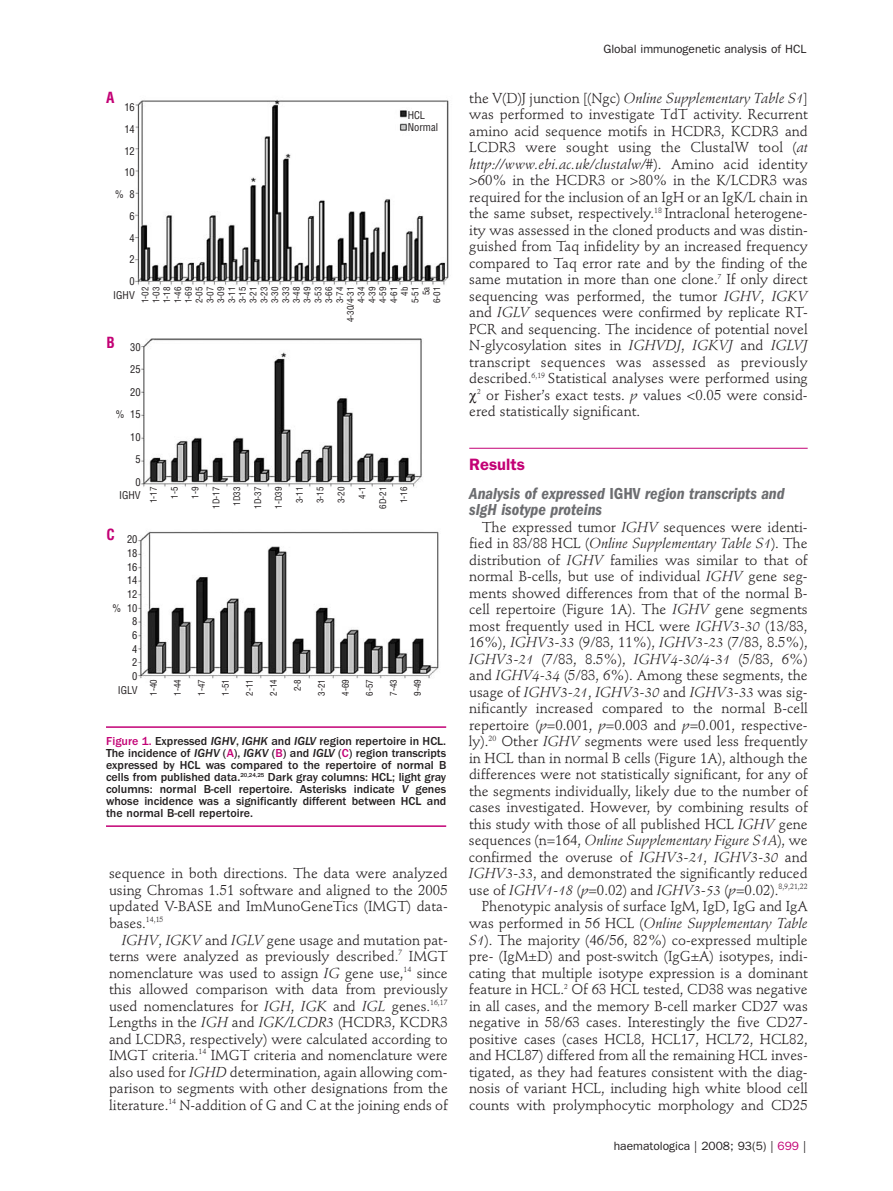
<style>
.page{position:relative;width:893px;height:1191px;background:#fff}
.page>*{position:absolute;margin:0;border:0;box-sizing:border-box;transform-origin:0 0}
.t1{font:italic 600 condensed 16.5px/29px "Franklin Gothic";color:#6c6d70}
.t2{font:700 condensed 15px "Helvetica";color:#c30175}
.t3{font:14.25px/16.5px "Stempel Schneidler";color:#231f20;text-align:justify}
.t4{font:italic 14.25px "Stempel Schneidler";color:#231f20}
.t5{font:14.25px "Stempel Schneidler";letter-spacing:.02em;color:#231f20}
.t6{font:500 12px/12px "Franklin Gothic";color:#231f20;text-align:justify}
.t7{font:12px "Franklin Gothic";color:#231f20}
.t8{font:condensed 10.5px/13.6px "Helvetica";color:#231f20;text-align:right}
.t9{font:condensed 9px/10.8px "Helvetica";color:#231f20;text-align:right}
.s1{color:#c30175}
.s2{font-style:italic}
.s3{font-style:normal}
.s4{font-style:normal;font-stretch:normal;color:#c30175}
</style>
<div class="page">
<hr style="left:469px;top:448px;width:339px;height:1px;background:#c30175">
<img style="left:134px;top:99px;width:315px;height:580px">
<hr style="left:106px;top:726px;width:340px;height:2px;background:#c30175">
<hr style="left:106px;top:825px;width:340px;height:2px;background:#c30175">
<p class="t2" style="left:106px;top:91px;width:10px">A</p>
<p class="t8" style="left:115px;top:97px;width:21px;line-height:21.8px">16<br>14<br>12<br>10 % 8<br>6<br>4<br>2<br>0</p>
<p class="t8" style="left:113px;top:289px;width:23px">IGHV</p>
<p class="t8" style="left:408px;top:109px;width:32px;line-height:12.6px;text-align:left">HCL<br>Normal</p>
<p class="t9" style="left:141px;top:322px;width:37px;rotate:-90deg">1-02<br>1-03<br>1-18<br>1-46<br>1-69<br>2-05<br>3-07<br>3-09<br>3-11<br>3-15<br>3-21<br>3-23<br>3-30<br>3-33<br>3-48<br>3-49<br>3-53<br>3-66<br>3-74<br>4-30/4-31<br>4-34<br>4-39<br>4-59<br>4-61<br>4b<br>5-51<br>5a<br>6-01</p>
<p class="t2" style="left:106px;top:337px;width:10px">B</p>
<p class="t8" style="left:116px;top:336px;width:27px;line-height:22.5px">30<br>25<br>20<br>% 15<br>10<br>5<br>0</p>
<p class="t8" style="left:119px;top:489px;width:23px">IGHV</p>
<p class="t8" style="left:113px;top:533px;width:27px">20<br>18<br>16<br>14<br>12<br>% 10<br>8<br>6<br>4<br>2<br>0<br>IGLV</p>
<p class="t2" style="left:106px;top:529px;width:10px">C</p>
<p class="t9" style="left:149px;top:503px;width:18px;rotate:-90deg">1-17</p>
<p class="t9" style="left:170px;top:498px;width:13px;rotate:-90deg">1-5</p>
<p class="t9" style="left:191px;top:498px;width:13px;rotate:-90deg">1-9</p>
<p class="t9" style="left:211px;top:508px;width:23px;rotate:-90deg">1D-17</p>
<p class="t9" style="left:232px;top:505px;width:20px;rotate:-90deg">1D33</p>
<p class="t9" style="left:253px;top:508px;width:23px;rotate:-90deg">1D-37</p>
<p class="t9" style="left:274px;top:508px;width:23px;rotate:-90deg">1-D39</p>
<p class="t9" style="left:295px;top:503px;width:18px;rotate:-90deg">3-11</p>
<p class="t9" style="left:316px;top:503px;width:18px;rotate:-90deg">3-15</p>
<p class="t9" style="left:337px;top:503px;width:18px;rotate:-90deg">3-20</p>
<p class="t9" style="left:357px;top:498px;width:13px;rotate:-90deg">4-1</p>
<p class="t9" style="left:378px;top:508px;width:23px;rotate:-90deg">6D-21</p>
<p class="t9" style="left:399px;top:503px;width:18px;rotate:-90deg">1-16</p>
<p class="t9" style="left:149px;top:696px;width:18px;rotate:-90deg">1-40</p>
<p class="t9" style="left:173px;top:696px;width:18px;rotate:-90deg">1-44</p>
<p class="t9" style="left:197px;top:696px;width:18px;rotate:-90deg">1-47</p>
<p class="t9" style="left:221px;top:696px;width:18px;rotate:-90deg">1-51</p>
<p class="t9" style="left:245px;top:696px;width:18px;rotate:-90deg">2-11</p>
<p class="t9" style="left:269px;top:696px;width:18px;rotate:-90deg">2-14</p>
<p class="t9" style="left:293px;top:691px;width:13px;rotate:-90deg">2-8</p>
<p class="t9" style="left:317px;top:696px;width:18px;rotate:-90deg">3-21</p>
<p class="t9" style="left:341px;top:696px;width:18px;rotate:-90deg">4-69</p>
<p class="t9" style="left:365px;top:696px;width:18px;rotate:-90deg">6-57</p>
<p class="t9" style="left:389px;top:696px;width:18px;rotate:-90deg">7-43</p>
<p class="t9" style="left:413px;top:696px;width:18px;rotate:-90deg">9-49</p>
<p class="t6" style="left:106px;top:736px;width:342px"><span class="s1">Figure 1.</span> Expressed <span class="s2">IGHV</span>, <span class="s2">IGHK</span> and <span class="s2">IGLV</span> region repertoire in HCL.<br>The incidence of <span class="s2">IGHV</span> (<span class="s1">A</span>), <span class="s2">IGKV</span> (<span class="s1">B</span>) and <span class="s2">IGLV</span> (<span class="s1">C</span>) region transcripts expressed by HCL was compared to the repertoire of normal B cells from published data.<sup>20,24,25</sup> Dark gray columns: HCL; light gray columns: normal B-cell repertoire. Asterisks indicate <span class="s2">V</span> genes whose incidence was a significantly different between HCL and the normal B-cell repertoire.</p>
<p class="t3" style="left:109px;top:866px;width:340px">sequence in both directions. The data were analyzed using Chromas 1.51 software and aligned to the 2005 updated V-BASE and ImMunoGeneTics (IMGT) data&shy;bases.<sup>14,15</sup></p>
<p class="t3" style="left:109px;top:932px;width:340px;text-indent:13px"><span class="s2">IGHV</span>, <span class="s2">IGKV</span> and <span class="s2">IGLV</span> gene usage and mutation pat&shy;terns were analyzed as previously described.<sup>7</sup> IMGT nomenclature was used to assign <span class="s2">IG</span> gene use,<sup>14</sup> since this allowed comparison with data from previously used nomenclatures for <span class="s2">IGH</span>, <span class="s2">IGK</span> and <span class="s2">IGL</span> genes.<sup>16,17<br></sup>Lengths in the <span class="s2">IGH</span> and <span class="s2">IGK/LCDR3</span> (HCDR3, KCDR3 and LCDR3, respectively) were calculated according to IMGT criteria.<sup>14</sup> IMGT criteria and nomenclature were also used for <span class="s2">IGHD</span> determination, again allowing com&shy;parison to segments with other designations from the literature.<sup>14</sup> N-addition of G and C at the joining ends of</p>
<p class="t7" style="left:603px;top:45px;width:205px">Global immunogenetic analysis of HCL</p>
<p class="t4" style="left:469px;top:92px;width:340px"><span class="s3">the V(D)J junction [(Ngc)</span> Online Supplementary Table S1<span class="s3">]</span></p>
<p class="t3" style="left:469px;top:107px;width:340px">was performed to investigate TdT activity. Recurrent</p>
<p class="t3" style="left:469px;top:124px;width:340px">amino acid sequence motifs in HCDR3, KCDR3 and</p>
<p class="t3" style="left:469px;top:140px;width:340px">LCDR3 were sought using the ClustalW tool (<span class="s2">at</span></p>
<p class="t4" style="left:469px;top:158px;width:340px">http://www.ebi.ac.uk/clustalw/#<span class="s3">). Amino acid identity</span></p>
<p class="t3" style="left:469px;top:173px;width:340px">&gt;60% in the HCDR3 or &gt;80% in the K/LCDR3 was</p>
<p class="t3" style="left:469px;top:190px;width:340px">required for the inclusion of an IgH or an IgK/L chain in</p>
<p class="t3" style="left:469px;top:206px;width:340px">the same subset, respectively.<sup>18</sup> Intraclonal heterogene-</p>
<p class="t3" style="left:469px;top:223px;width:340px">ity was assessed in the cloned products and was distin-</p>
<p class="t3" style="left:469px;top:239px;width:340px">guished from Taq infidelity by an increased frequency</p>
<p class="t3" style="left:469px;top:256px;width:340px">compared to Taq error rate and by the finding of the</p>
<p class="t3" style="left:469px;top:272px;width:340px">same mutation in more than one clone.<sup>7</sup> If only direct</p>
<p class="t3" style="left:469px;top:289px;width:340px">sequencing was performed, the tumor <span class="s2">IGHV</span>, <span class="s2">IGKV</span></p>
<p class="t3" style="left:469px;top:305px;width:340px">and <span class="s2">IGLV</span> sequences were confirmed by replicate RT-</p>
<p class="t3" style="left:469px;top:322px;width:340px">PCR and sequencing. The incidence of potential novel</p>
<p class="t3" style="left:469px;top:338px;width:340px">N-glycosylation sites in <span class="s2">IGHVDJ</span>, <span class="s2">IGKVJ</span> and <span class="s2">IGLVJ</span></p>
<p class="t5" style="left:469px;top:356px;width:340px">transcript sequences was assessed as previously</p>
<p class="t3" style="left:469px;top:371px;width:340px">described.<sup>6,19</sup> Statistical analyses were performed using</p>
<p class="t3" style="left:477px;top:388px;width:332px"><sup>2</sup> or Fisher’s exact tests. <span class="s2">p</span> values &lt;0.05 were consid-</p>
<p class="t3" style="left:469px;top:404px;width:172px">ered statistically significant.</p>
<p class="t1" style="left:469px;top:451px;width:317px"><span class="s4">Results<br></span>Analysis of expressed <span class="s3">IGHV</span> region transcripts and</p>
<p class="t1" style="left:469px;top:496px;width:134px">sIgH isotype proteins</p>
<p class="t3" style="left:469px;top:520px;width:340px;text-align:right">The expressed tumor <span class="s2">IGHV</span> sequences were identi&shy;fied in 83/88 HCL (<span class="s2">Online Supplementary Table S1</span>). The distribution of <span class="s2">IGHV</span> families was similar to that of normal B-cells, but use of individual <span class="s2">IGHV</span> gene seg&shy;ments showed differences from that of the normal B&shy;cell repertoire (Figure 1A). The <span class="s2">IGHV</span> gene segments most frequently used in HCL were <span class="s2">IGHV3-30</span> (13/83, 16%), <span class="s2">IGHV3-33</span> (9/83, 11%), <span class="s2">IGHV3-23</span> (7/83, 8.5%), <span class="s2">IGHV3-21</span> (7/83, 8.5%), <span class="s2">IGHV4-30/4-31</span> (5/83, 6%) and <span class="s2">IGHV4-34</span> (5/83, 6%). Among these segments, the usage of <span class="s2">IGHV3-21</span>, <span class="s2">IGHV3-30</span> and <span class="s2">IGHV3-33</span> was sig&shy;nificantly increased compared to the normal B-cell repertoire (<span class="s2">p</span>=0.001, <span class="s2">p</span>=0.003 and <span class="s2">p</span>=0.001, respective&shy;ly).<sup>20</sup> Other <span class="s2">IGHV</span> segments were used less frequently in HCL than in normal B cells (Figure 1A), although the differences were not statistically significant, for any of the segments individually, likely due to the number of cases investigated. However, by combining results of this study with those of all published HCL <span class="s2">IGHV</span> gene sequences (n=164, <span class="s2">Online Supplementary Figure S1A</span>), we confirmed the overuse of <span class="s2">IGHV3-21</span>, <span class="s2">IGHV3-30</span> and <span class="s2">IGHV3-33</span>, and demonstrated the significantly reduced use of <span class="s2">IGHV1-18</span> (<span class="s2">p</span>=0.02) and <span class="s2">IGHV3-53</span> (<span class="s2">p</span>=0.02).<sup>8,9,21,22<br></sup>Phenotypic analysis of surface IgM, IgD, IgG and IgA was performed in 56 HCL (<span class="s2">Online Supplementary Table S1</span>). The majority (46/56, 82%) co-expressed multiple pre- (IgM±D) and post-switch (IgG±A) isotypes, indi&shy;cating that multiple isotype expression is a dominant feature in HCL.<sup>2</sup> Of 63 HCL tested, CD38 was negative in all cases, and the memory B-cell marker CD27 was negative in 58/63 cases. Interestingly the five CD27- positive cases (cases HCL8, HCL17, HCL72, HCL82, and HCL87) differed from all the remaining HCL inves&shy;tigated, as they had features consistent with the diag&shy;nosis of variant HCL, including high white blood cell counts with prolymphocytic morphology and CD25</p>
<p class="t7" style="left:614px;top:1142px;width:194px">haematologica | 2008; 93(5) | <span class="s1">699</span> |</p>
</div>
